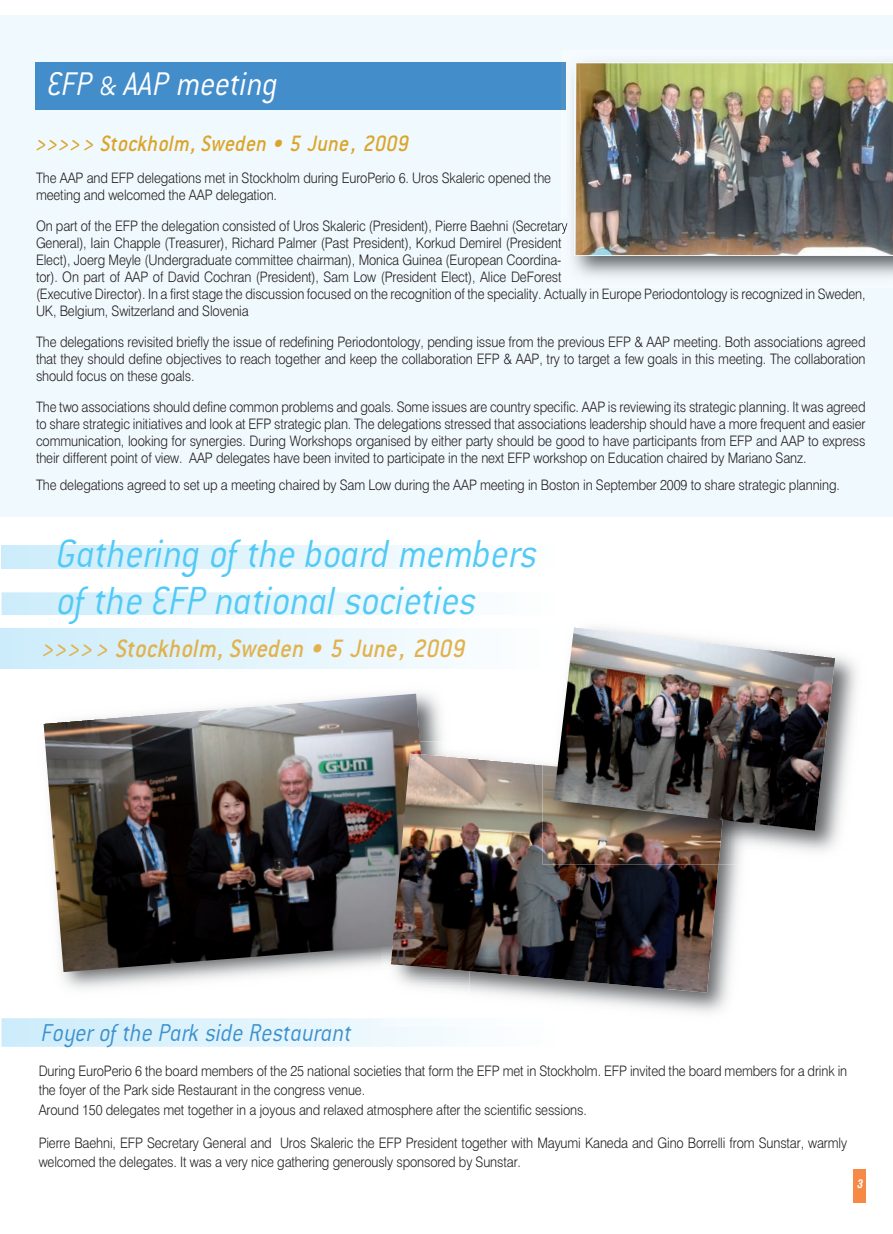
<style>
.page{position:relative;width:893px;height:1234px;background:#fff}
.page>*{position:absolute;margin:0;border:0;box-sizing:border-box;transform-origin:0 0}
.t1{font:italic 300 43.05px/46.5px "CF Candoit";color:#51caf5;scale:.9 1}
.t2{font:italic 300 36px "CF Candoit";color:#fff;scale:.9 1}
.t3{font:italic 500 27.6px "CF Candoit";letter-spacing:.01em;color:#e1b24e;scale:.9 1}
.t4{font:italic 300 26.85px "CF Candoit";color:#3d91ce;scale:.9 1}
.t5{font:italic 500 24.3px "CF Candoit";letter-spacing:.01em;color:#dba52b;scale:.9 1}
.t6{font:300 14.25px/17.1px "UB Helvetica";letter-spacing:-.01em;color:#231f20;scale:.9 1}
.t7{font:italic 12px "UB Helvetica Cond Bold";color:#fff}
.s1{font-size:29.4px}
</style>
<div class="page">
<div style="left:0;top:628px;width:542px;height:40px;background:linear-gradient(to right,#ccecfb,#fdfefe)"></div>
<div style="left:0;top:15px;width:893px;height:501px;background:#f0f9fd"></div>
<div style="left:2px;top:545px;width:559px;height:23px;background:linear-gradient(to right,#ccecfb,#fefefe)"></div>
<svg style="left:2px;top:1018px;width:454px;height:28px;background:#dff3fc"></svg>
<img style="left:381px;top:1018px;width:125px;height:8px">
<img style="left:43px;top:702px;width:399px;height:287px">
<img style="left:381px;top:741px;width:88px;height:254px">
<div style="left:854px;top:1169px;width:12px;height:33px;background:#f68945"></div>
<div style="left:36px;top:62px;width:530px;height:47px;background:#448dcb"></div>
<img style="left:44px;top:693px;width:392px;height:278px">
<img style="left:391px;top:753px;width:328px;height:239px">
<img style="left:759px;top:656px;width:98px;height:195px">
<svg style="left:2px;top:592px;width:454px;height:23px"></svg>
<img style="left:542px;top:753px;width:217px;height:111px">
<img style="left:542px;top:765px;width:184px;height:99px">
<img style="left:554px;top:627px;width:281px;height:203px">
<img style="left:561px;top:77px;width:332px;height:199px">
<svg style="left:561px;top:223px;width:6px;height:28px"></svg>
<img style="left:561px;top:62px;width:5px;height:47px">
<img style="left:576px;top:63px;width:317px;height:192px">
<h2 class="t2" style="left:48px;top:66px;width:257px">EFP <span class="s1">&amp;</span> AAP meeting</h2>
<h3 class="t5" style="left:35px;top:131px;width:417px">&gt;&gt;&gt;&gt;&gt; Stockholm, Sweden ñ 5 June, 2009</h3>
<p class="t6" style="left:36px;top:169px;width:574px">The AAP and EFP delegations met in Stockholm during EuroPerio 6. Uros Skaleric opened the meeting and welcomed the AAP delegation.</p>
<p class="t6" style="left:36px;top:217px;width:923px">On part of the EFP the delegation consisted of Uros Skaleric (President), Pierre Baehni (Secretary<br>General), Iain Chapple (Treasurer), Richard Palmer (Past President), Korkud Demirel (President<br>Elect), Joerg Meyle (Undergraduate committee chairman), Monica Guinea (European Coordina-<br>tor). On part of AAP of David Cochran (President), Sam Low (President Elect), Alice DeForest<br>(Executive Director). In a first stage the discussion focused on the recognition of the speciality. Actually in Europe Periodontology is recognized in Sweden, UK, Belgium, Switzerland and Slovenia</p>
<p class="t6" style="left:36px;top:333px;width:923px;text-align:justify">The delegations revisited briefly the issue of redefining Periodontology, pending issue from the previous EFP &amp; AAP meeting. Both associations agreed that they should define objectives to reach together and keep the collaboration EFP &amp; AAP, try to target a few goals in this meeting. The collaboration should focus on these goals.</p>
<p class="t6" style="left:36px;top:398px;width:923px;text-align:justify">The two associations should define common problems and goals. Some issues are country specific. AAP is reviewing its strategic planning. It was agreed to share strategic initiatives and look at EFP strategic plan. The delegations stressed that associations leadership should have a more frequent and easier communication, looking for synergies. During Workshops organised by either party should be good to have participants from EFP and AAP to express their different point of view. AAP delegates have been invited to participate in the next EFP workshop on Education chaired by Mariano Sanz.</p>
<p class="t6" style="left:36px;top:476px;width:895px">The delegations agreed to set up a meeting chaired by Sam Low during the AAP meeting in Boston in September 2009 to share strategic planning.</p>
<h1 class="t1" style="left:57px;top:531px;width:535px">Gathering of the board members of the EFP national societies</h1>
<h3 class="t3" style="left:42px;top:634px;width:472px">&gt;&gt;&gt;&gt;&gt; Stockholm, Sweden ñ 5 June, 2009</h3>
<h3 class="t4" style="left:42px;top:1018px;width:346px">Foyer of the Park side Restaurant</h3>
<p class="t6" style="left:39px;top:1060px;width:900px;line-height:19.5px">During EuroPerio 6 the board members of the 25 national societies that form the EFP met in Stockholm. EFP invited the board members for a drink in the foyer of the Park side Restaurant in the congress venue.<br>Around 150 delegates met together in a joyous and relaxed atmosphere after the scientific sessions.</p>
<p class="t6" style="left:39px;top:1132px;width:900px;line-height:19.5px">Pierre Baehni, EFP Secretary General and Uros Skaleric the EFP President together with Mayumi Kaneda and Gino Borrelli from Sunstar, warmly welcomed the delegates. It was a very nice gathering generously sponsored by Sunstar.</p>
<p class="t7" style="left:857px;top:1176px;width:7px">3</p>
</div>
